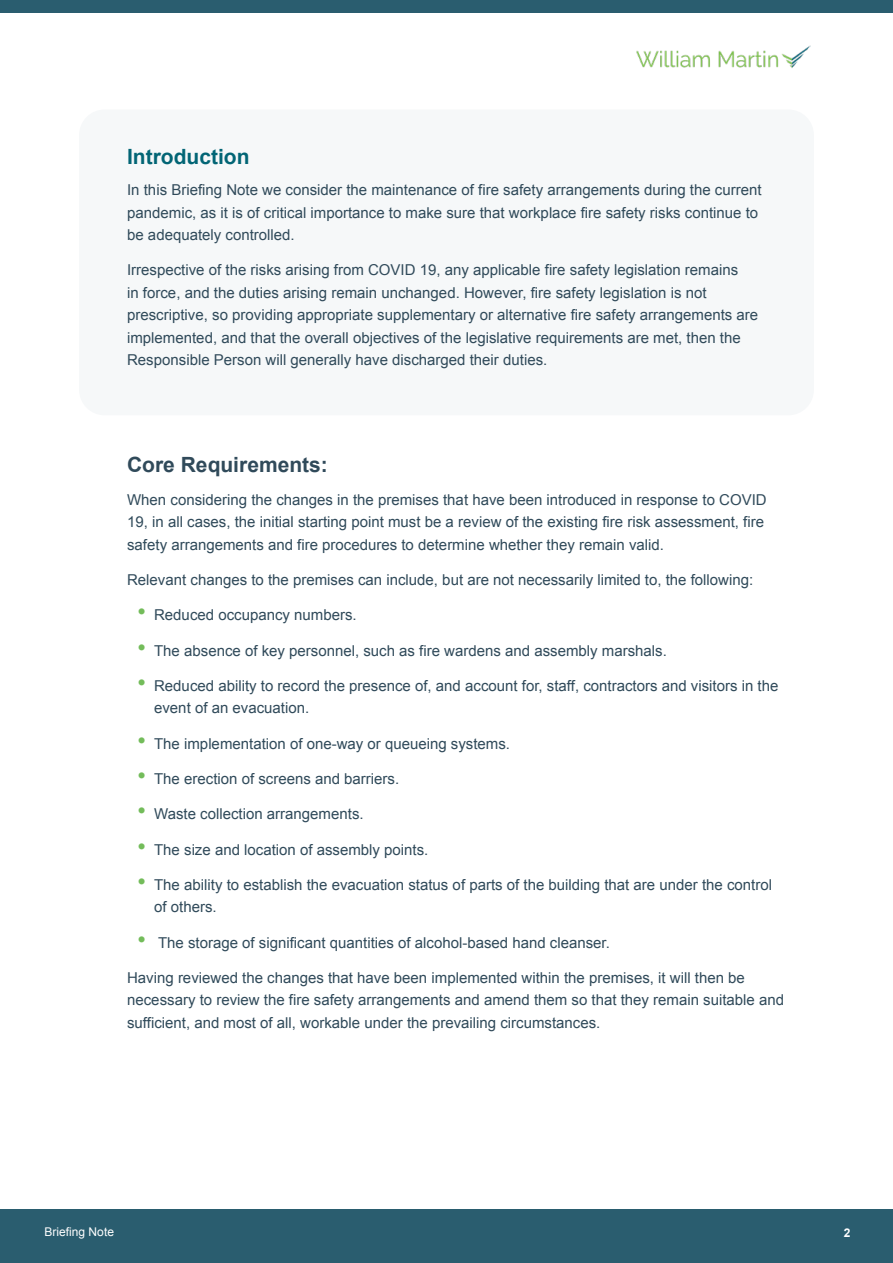
<style>
.page{position:relative;width:893px;height:1263px;background:#fff}
.page>*{position:absolute;margin:0;border:0;box-sizing:border-box;transform-origin:0 0}
.t1{font:700 21px "Arial";color:#304a5a}
.t2{font:700 21px "Arial";color:#026575}
.t3{font:15px/22.5px "Arial";color:#304a5a}
.t4{font:12px "Arial";color:#fff}
.t5{font:700 12px "Arial";color:#fff}
.s1{font-size:24px;color:#73bc5a}
</style>
<div class="page">
<div style="left:79px;top:109px;width:735px;height:306px;background:#f6f8f9;border-radius:26px"></div>
<div style="left:0;top:0;width:893px;height:12px;background:#2a5d6f"></div>
<img style="left:637px;top:45px;width:173px;height:23px">
<div style="left:0;top:1210px;width:893px;height:53px;background:#2a5d6f"></div>
<h1 class="t2" style="left:127px;top:143px;width:124px">Introduction</h1>
<p class="t3" style="left:127px;top:179px;width:636px">In this Briefing Note we consider the maintenance of fire safety arrangements during the current pandemic, as it is of critical importance to make sure that workplace fire safety risks continue to be adequately controlled.</p>
<p class="t3" style="left:127px;top:259px;width:633px">Irrespective of the risks arising from COVID 19, any applicable fire safety legislation remains<br>in force, and the duties arising remain unchanged. However, fire safety legislation is not prescriptive, so providing appropriate supplementary or alternative fire safety arrangements are implemented, and that the overall objectives of the legislative requirements are met, then the Responsible Person will generally have discharged their duties.</p>
<h1 class="t1" style="left:127px;top:450px;width:202px">Core Requirements:</h1>
<p class="t3" style="left:127px;top:488px;width:641px">When considering the changes in the premises that have been introduced in response to COVID<br>19, in all cases, the initial starting point must be a review of the existing fire risk assessment, fire safety arrangements and fire procedures to determine whether they remain valid.</p>
<p class="t3" style="left:127px;top:569px;width:628px">Relevant changes to the premises can include, but are not necessarily limited to, the following:</p>
<p class="t3" style="left:138px;top:604px;width:221px"><span class="s1">•</span> Reduced occupancy numbers.</p>
<p class="t3" style="left:138px;top:639px;width:531px"><span class="s1">•</span> The absence of key personnel, such as fire wardens and assembly marshals.</p>
<p class="t3" style="left:154px;top:675px;width:626px;text-indent:-16px"><span class="s1">•</span> Reduced ability to record the presence of, and account for, staff, contractors and visitors in the event of an evacuation.</p>
<p class="t3" style="left:138px;top:732px;width:374px"><span class="s1">•</span> The implementation of one-way or queueing systems.</p>
<p class="t3" style="left:138px;top:768px;width:263px"><span class="s1">•</span> The erection of screens and barriers.</p>
<p class="t3" style="left:138px;top:803px;width:228px"><span class="s1">•</span> Waste collection arrangements.</p>
<p class="t3" style="left:138px;top:838px;width:292px"><span class="s1">•</span> The size and location of assembly points.</p>
<p class="t3" style="left:154px;top:873px;width:619px;text-indent:-16px"><span class="s1">•</span> The ability to establish the evacuation status of parts of the building that are under the control of others.</p>
<p class="t3" style="left:138px;top:931px;width:474px"><span class="s1">•</span> The storage of significant quantities of alcohol-based hand cleanser.</p>
<p class="t3" style="left:127px;top:966px;width:658px">Having reviewed the changes that have been implemented within the premises, it will then be necessary to review the fire safety arrangements and amend them so that they remain suitable and sufficient, and most of all, workable under the prevailing circumstances.</p>
<p class="t4" style="left:45px;top:1224px;width:71px">Briefing Note</p>
<p class="t5" style="left:844px;top:1225px;width:8px">2</p>
</div>
